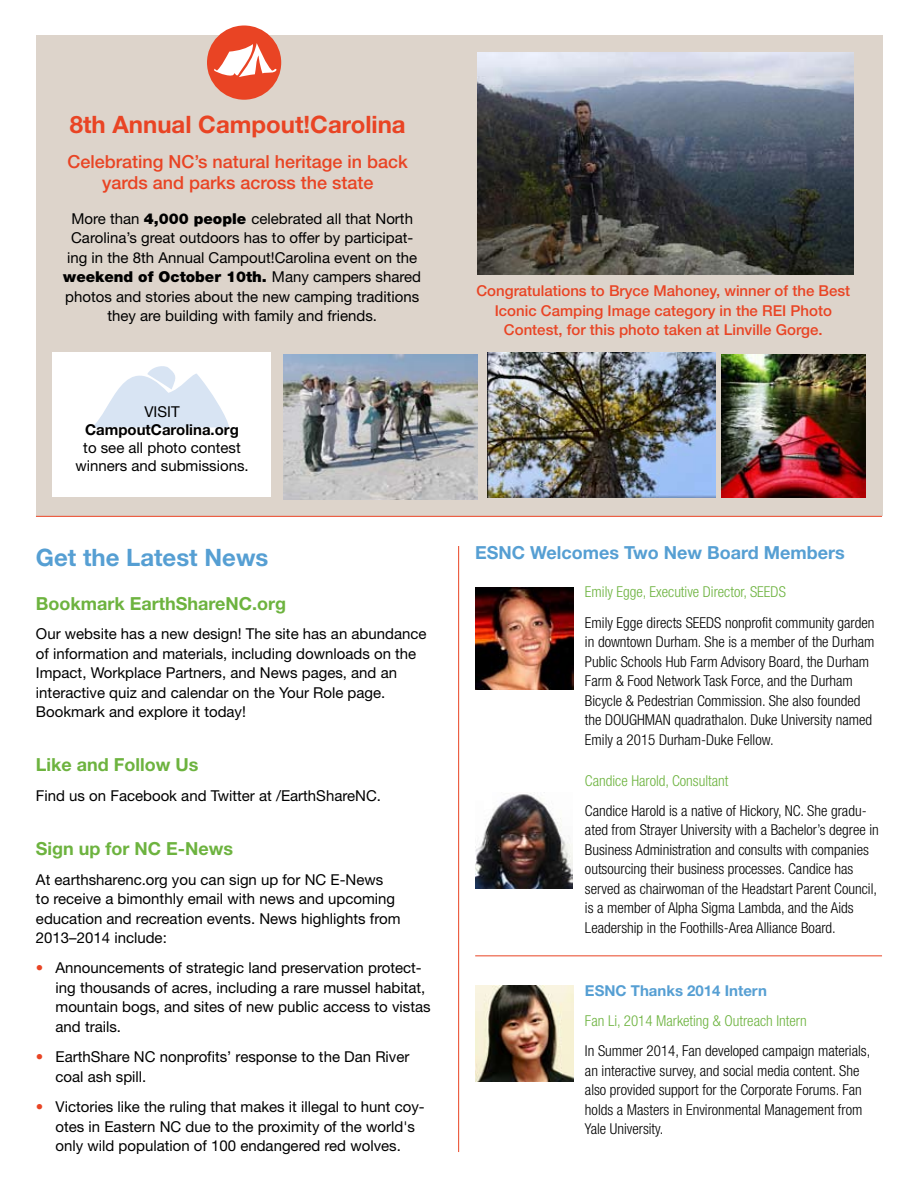
<style>
.page{position:relative;width:918px;height:1188px;background:#fff}
.page>*{position:absolute;margin:0;border:0;box-sizing:border-box;transform-origin:0 0}
.t1{font:700 24px "Helvetica Neue LT Std";color:#e94424}
.t2{font:700 24px "Helvetica Neue LT Std";color:#569fd3}
.t3{font:500 18px/21px "Helvetica Neue LT Std";color:#e94424;text-align:center}
.t4{font:700 18px "Helvetica Neue LT Std";color:#6db33f}
.t5{font:700 18px "Helvetica Neue LT Std";color:#569fd3}
.t6{font:15px/19.5px "Helvetica Neue LT Std";color:#000}
.t7{font:300 condensed 15px/19.5px "Helvetica Neue LT Std";color:#000}
.t8{font:500 15px/19.5px "Helvetica Neue LT Std";color:#e94424;text-align:center}
.t9{font:300 condensed 15px "Helvetica Neue LT Std";color:#6db33f}
.t10{font:700 15px "Helvetica Neue LT Std";color:#569fd3}
.t11{font:700 15px "Helvetica Neue LT Std";color:#000}
.s1{font-weight:900}
.s2{color:#e94424}
</style>
<div class="page">
<div style="left:36px;top:36px;width:846px;height:480px;background:#ddd4cb"></div>
<img style="left:487px;top:353px;width:228px;height:145px">
<img style="left:722px;top:354px;width:144px;height:144px">
<img style="left:284px;top:354px;width:194px;height:146px">
<div style="left:53px;top:352px;width:218px;height:145px;background:#fff"></div>
<hr style="left:36px;top:516px;width:846px;height:1px;background:#e94424">
<hr style="left:475px;top:956px;width:407px;height:1px;background:#e94424">
<hr style="left:458px;top:546px;width:1px;height:606px;background:#e94424">
<img style="left:478px;top:53px;width:375px;height:222px">
<img style="left:475px;top:792px;width:97px;height:96px">
<img style="left:475px;top:588px;width:98px;height:102px">
<img style="left:475px;top:986px;width:98px;height:95px">
<div style="left:207px;top:25px;width:74px;height:75px;background:#e94424;border-radius:50%"></div>
<svg style="left:214px;top:43px;width:63px;height:34px"></svg>
<svg style="left:92px;top:366px;width:137px;height:61px"></svg>
<h1 class="t1" style="left:70px;top:109px;width:337px">8th Annual Campout!Carolina</h1>
<p class="t3" style="left:68px;top:151px;width:342px">Celebrating NC’s natural heritage in back yards and parks across the state</p>
<p class="t6" style="left:63px;top:208px;width:359px;text-align:center">More than <span class="s1">4,000 people</span> celebrated all that North Carolina’s great outdoors has to offer by participat&shy;ing in the 8th Annual Campout!Carolina event on the <span class="s1">weekend of October 10th.</span> Many campers shared photos and stories about the new camping traditions they are building with family and friends.</p>
<p class="t6" style="left:144px;top:402px;width:17px">Visit</p>
<p class="t11" style="left:85px;top:420px;width:155px">CampoutCarolina.org</p>
<p class="t6" style="left:75px;top:438px;width:175px;line-height:18px;text-align:center">to see all photo contest winners and submissions.</p>
<h1 class="t2" style="left:36px;top:543px;width:234px">Get the Latest News</h1>
<p class="t4" style="left:36px;top:592px;width:252px">Bookmark EarthShareNC.org</p>
<p class="t6" style="left:36px;top:624px;width:392px">Our website has a new design! The site has an abundance of information and materials, including downloads on the Impact, Workplace Partners, and News pages, and an interactive quiz and calendar on the Your Role page.<br>Bookmark and explore it today!</p>
<p class="t4" style="left:36px;top:754px;width:164px">Like and Follow Us</p>
<p class="t6" style="left:36px;top:786px;width:347px">Find us on Facebook and Twitter at /EarthShareNC.</p>
<p class="t4" style="left:36px;top:837px;width:199px">Sign up for NC E-News</p>
<p class="t6" style="left:36px;top:869px;width:366px">At earthsharenc.org you can sign up for NC E-News<br>to receive a bimonthly email with news and upcoming education and recreation events. News highlights from 2013–2014 include:</p>
<p class="t6" style="left:56px;top:958px;width:377px;text-indent:-20px"><span class="s2">•</span> Announcements of strategic land preservation protect&shy;ing thousands of acres, including a rare mussel habitat, mountain bogs, and sites of new public access to vistas and trails.</p>
<p class="t6" style="left:56px;top:1047px;width:355px;text-indent:-20px"><span class="s2">•</span> EarthShare NC nonprofits’ response to the Dan River coal ash spill.</p>
<p class="t6" style="left:56px;top:1097px;width:371px;text-indent:-20px"><span class="s2">•</span> Victories like the ruling that makes it illegal to hunt coy&shy;otes in Eastern NC due to the proximity of the world's only wild population of 100 endangered red wolves.</p>
<p class="t8" style="left:476px;top:281px;width:375px">Congratulations to Bryce Mahoney, winner of the Best<br>Iconic Camping Image category in the REI Photo<br>Contest, for this photo taken at Linville Gorge.</p>
<p class="t5" style="left:475px;top:541px;width:371px">ESNC Welcomes Two New Board Members</p>
<p class="t9" style="left:585px;top:583px;width:202px">Emily Egge, Executive Director, SEEDS</p>
<p class="t7" style="left:585px;top:612px;width:291px">Emily Egge directs SEEDS nonprofit community garden in downtown Durham. She is a member of the Durham Public Schools Hub Farm Advisory Board, the Durham Farm &amp; Food Network Task Force, and the Durham Bicycle &amp; Pedestrian Commission. She also founded the DOUGHMAN quadrathalon. Duke University named Emily a 2015 Durham-Duke Fellow.</p>
<p class="t9" style="left:585px;top:772px;width:145px">Candice Harold, Consultant</p>
<p class="t7" style="left:585px;top:801px;width:295px">Candice Harold is a native of Hickory, NC. She gradu&shy;ated from Strayer University with a Bachelor’s degree in Business Administration and consults with companies outsourcing their business processes. Candice has served as chairwoman of the Headstart Parent Council, is a member of Alpha Sigma Lambda, and the Aids Leadership in the Foothills-Area Alliance Board.</p>
<p class="t10" style="left:585px;top:981px;width:183px">ESNC Thanks 2014 Intern</p>
<p class="t9" style="left:585px;top:1012px;width:223px">Fan Li, 2014 Marketing &amp; Outreach Intern</p>
<p class="t7" style="left:585px;top:1041px;width:287px">In Summer 2014, Fan developed campaign materials, an interactive survey, and social media content. She also provided support for the Corporate Forums. Fan holds a Masters in Environmental Management from Yale University.</p>
</div>
